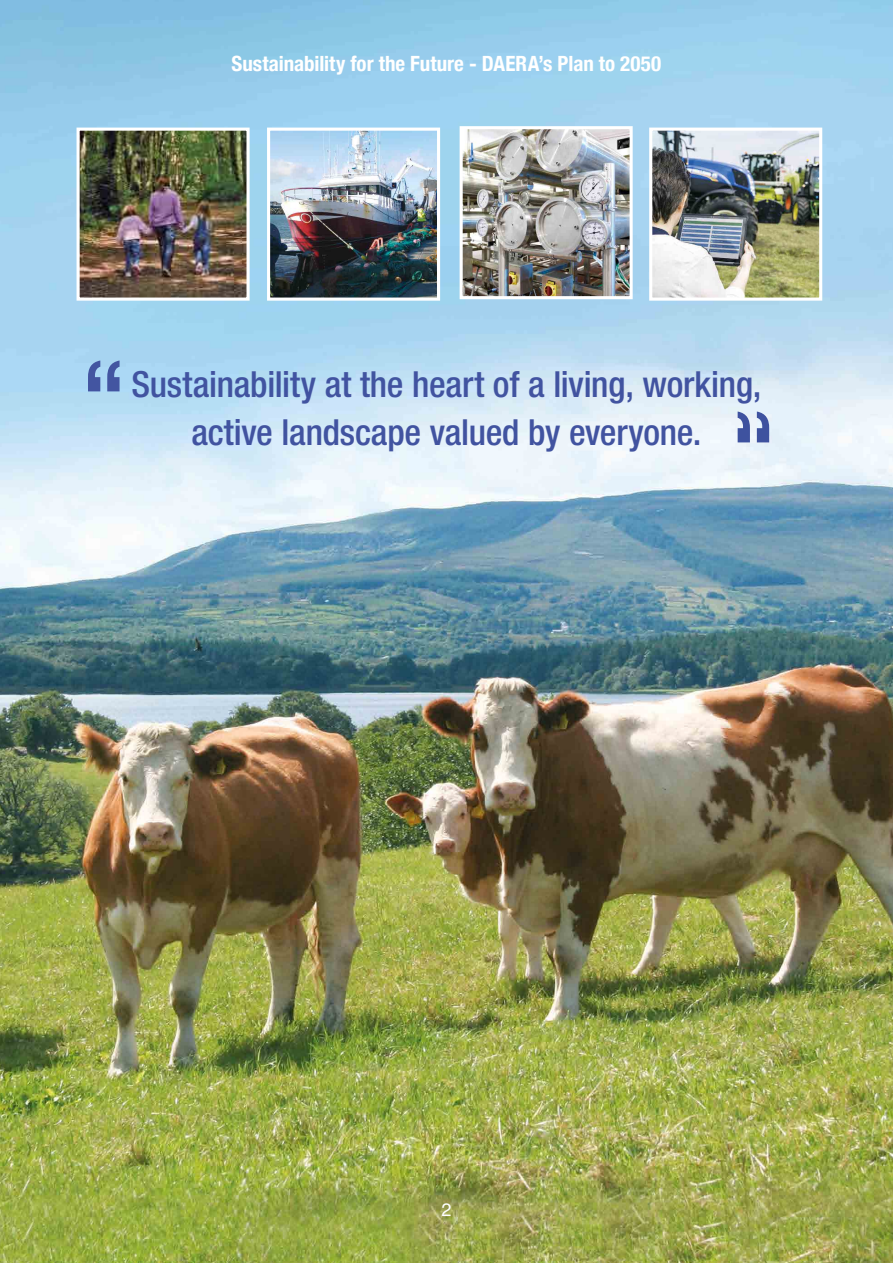
<style>
.page{position:relative;width:893px;height:1263px;background:#fff}
.page>*{position:absolute;margin:0;border:0;box-sizing:border-box;transform-origin:0 0}
.t1{font:500 condensed 108px "Helvetica Neue";color:#4355a1}
._0_6_Sub_Header{font:500 condensed 36px "Helvetica Neue";letter-spacing:-.005em;color:#4153a0}
.t2{font:700 condensed 21px "Helvetica Neue";color:#fff}
.t3{font:18px "Helvetica";color:#fff}
</style>
<div class="page">
<img style="left:0;top:0;width:893px;height:1263px">
<img style="left:81px;top:132px;width:165px;height:165px">
<div style="left:77px;top:128px;width:173px;height:173px;border:3px solid #fff"></div>
<img style="left:271px;top:132px;width:165px;height:165px">
<div style="left:267px;top:128px;width:173px;height:173px;border:3px solid #fff"></div>
<img style="left:464px;top:130px;width:165px;height:165px">
<div style="left:460px;top:126px;width:173px;height:173px;border:3px solid #fff"></div>
<img style="left:653px;top:132px;width:165px;height:165px">
<div style="left:649px;top:128px;width:173px;height:173px;border:3px solid #fff"></div>
<svg style="left:738px;top:411px;width:31px;height:31px"></svg>
<p class="t2" style="left:232px;top:46px;width:431px">Sustainability for the Future - DAERA’s Plan to 2050</p>
<p class="t1" style="left:81px;top:335px;width:48px">“</p>
<p class="_0_6_Sub_Header" style="left:131px;top:362px;width:632px">Sustainability at the heart of a living, working,</p>
<p class="_0_6_Sub_Header" style="left:191px;top:410px;width:512px">active landscape valued by everyone.</p>
<p class="t3" style="left:441px;top:1194px;width:12px">2</p>
</div>
